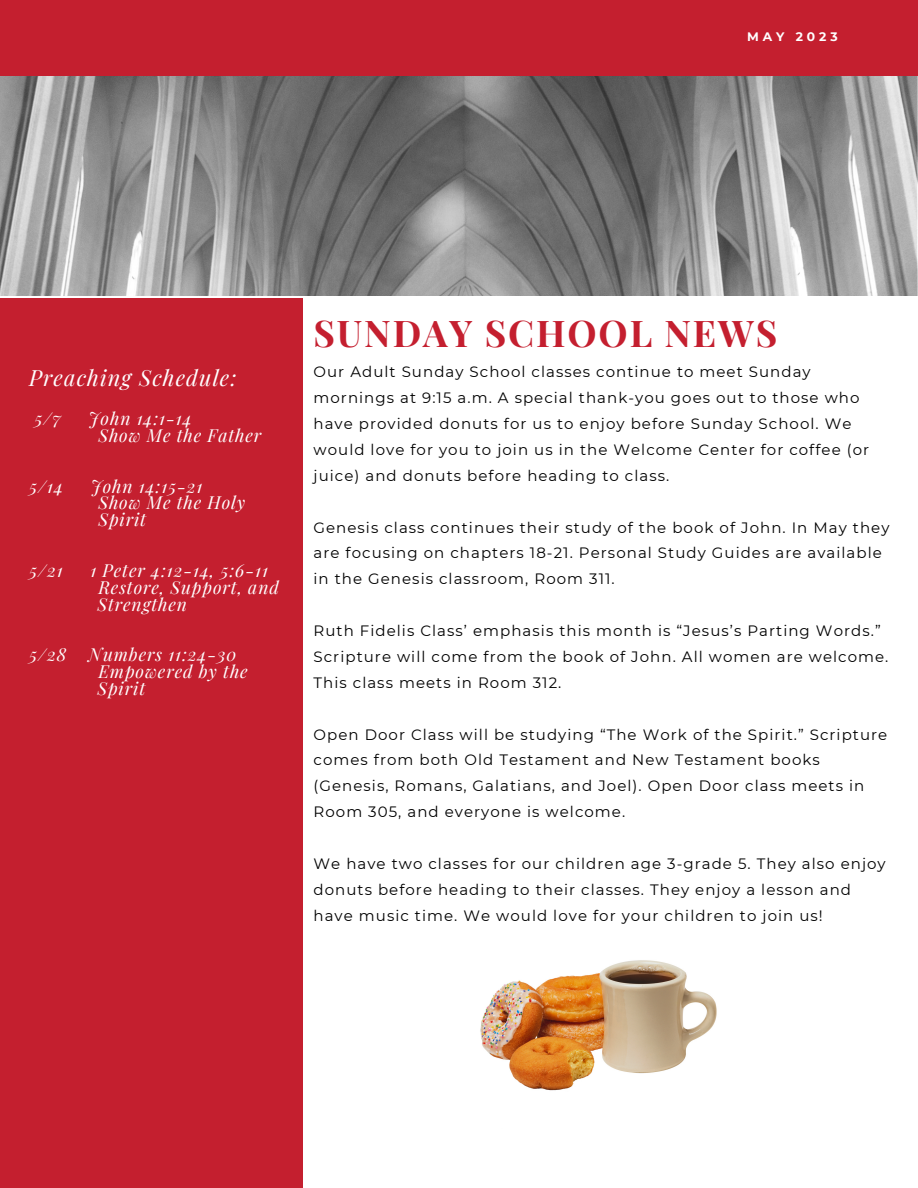
<style>
.page{position:relative;width:918px;height:1188px;background:#fff}
.page>*{position:absolute;margin:0;border:0;box-sizing:border-box;transform-origin:0 0}
.t1{font:700 36.9px "Playfair Display";letter-spacing:.05em;color:#c41f2f}
.t2{font:italic 21.9px "Playfair Display";letter-spacing:.05em;color:#fff}
.t3{font:italic 17.55px/16.8px "Playfair Display";letter-spacing:.05em;color:#fff}
.t4{font:15px/25.8px "Montserrat";letter-spacing:.07em;color:#000}
.t5{font:700 12.3px "Montserrat";letter-spacing:.32em;color:#fff}
</style>
<div class="page">
<div style="left:0;top:298px;width:303px;height:890px;background:#c41f2f"></div>
<img style="left:0;top:76px;width:917px;height:220px">
<div style="left:0;top:0;width:918px;height:76px;background:#c41f2f"></div>
<img style="left:480px;top:960px;width:237px;height:131px">
<p class="t5" style="left:747px;top:29px;width:92px">MAY 2023</p>
<h2 class="t2" style="left:29px;top:362px;width:209px">Preaching Schedule:</h2>
<p class="t3" style="left:35px;top:409px;width:28px">5/7</p>
<p class="t3" style="left:98px;top:409px;width:165px;text-indent:-10px">John 14:1-14<br>Show Me the Father</p>
<p class="t3" style="left:29px;top:477px;width:35px">5/14</p>
<p class="t3" style="left:98px;top:477px;width:149px;text-indent:-8px">John 14:15-21<br>Show Me the Holy<br>Spirit</p>
<p class="t3" style="left:29px;top:561px;width:35px">5/21</p>
<p class="t3" style="left:97px;top:561px;width:183px;text-indent:-7px">1 Peter 4:12-14, 5:6-11<br>Restore, Support, and<br>Strengthen</p>
<p class="t3" style="left:29px;top:646px;width:39px">5/28</p>
<p class="t3" style="left:97px;top:646px;width:152px;text-indent:-9px">Numbers 11:24-30<br>Empowered by the<br>Spirit</p>
<h1 class="t1" style="left:314px;top:307px;width:465px">SUNDAY SCHOOL NEWS</h1>
<p class="t4" style="left:314px;top:359px;width:557px">Our Adult Sunday School classes continue to meet Sunday mornings at 9:15 a.m. A special thank-you goes out to those who have provided donuts for us to enjoy before Sunday School. We would love for you to join us in the Welcome Center for coffee (or juice) and donuts before heading to class.</p>
<p class="t4" style="left:314px;top:514px;width:577px">Genesis class continues their study of the book of John. In May they are focusing on chapters 18-21. Personal Study Guides are available in the Genesis classroom, Room 311.</p>
<p class="t4" style="left:314px;top:618px;width:576px">Ruth Fidelis Class’ emphasis this month is “Jesus’s Parting Words.”<br>Scripture will come from the book of John. All women are welcome.<br>This class meets in Room 312.</p>
<p class="t4" style="left:314px;top:721px;width:575px">Open Door Class will be studying “The Work of the Spirit.” Scripture comes from both Old Testament and New Testament books (Genesis, Romans, Galatians, and Joel). Open Door class meets in Room 305, and everyone is welcome.</p>
<p class="t4" style="left:314px;top:851px;width:574px">We have two classes for our children age 3-grade 5. They also enjoy donuts before heading to their classes. They enjoy a lesson and have music time. We would love for your children to join us!</p>
</div>
